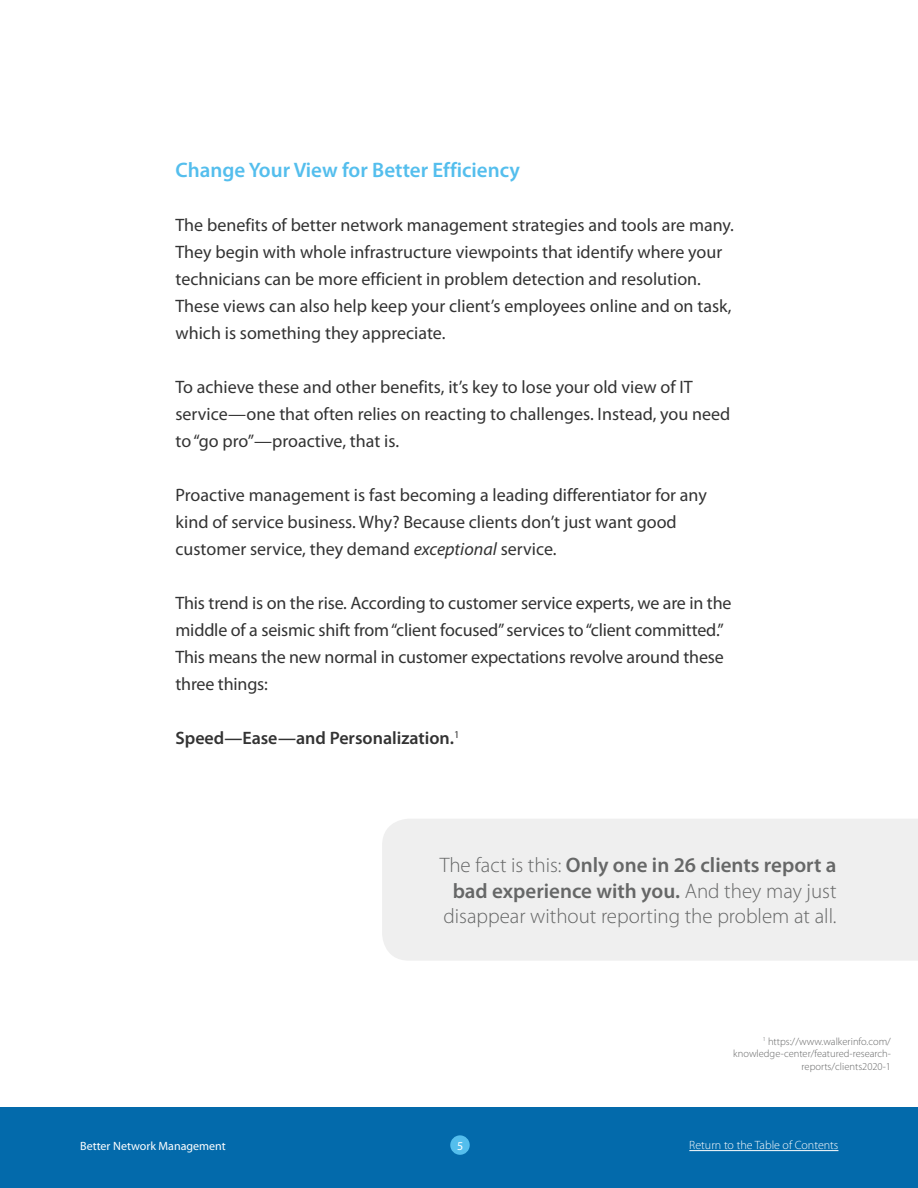
<style>
.page{position:relative;width:918px;height:1188px;background:#fff}
.page>*{position:absolute;margin:0;border:0;box-sizing:border-box;transform-origin:0 0}
.t1{font:300 21px/25.2px "Myriad Pro";color:#666767;text-align:right}
.t2{font:600 21px "Myriad Pro";color:#54beed}
.t3{font:18px/27px "Myriad Pro";color:#333}
.t4{font:600 18px "Myriad Pro";color:#333}
.t5{font:300 12px "Myriad Pro";color:#fff}
.t6{font:12px "Myriad Pro";color:#fff}
.t7{font:300 10.5px/12.6px "Myriad Pro";color:#666767;text-align:right}
.s1{font-style:italic}
.s2{font-weight:600}
</style>
<div class="page">
<div style="left:0;top:1107px;width:918px;height:81px;background:#036aab"></div>
<hr style="left:689px;top:1150px;width:149px;height:1px;background:#fff">
<div style="left:450px;top:1135px;width:20px;height:20px;background:#54beed;border-radius:50%"></div>
<div style="left:382px;top:819px;width:536px;height:142px;background:#efefef"></div>
<p class="t2" style="left:176px;top:157px;width:346px">Change Your View for Better Efficiency</p>
<p class="t3" style="left:176px;top:212px;width:560px">The benefits of better network management strategies and tools are many.<br>They begin with whole infrastructure viewpoints that identify where your technicians can be more efficient in problem detection and resolution.<br>These views can also help keep your client’s employees online and on task, which is something they appreciate.</p>
<p class="t3" style="left:176px;top:374px;width:556px">To achieve these and other benefits, it’s key to lose your old view of IT service—one that often relies on reacting to challenges. Instead, you need to “go pro”—proactive, that is.</p>
<p class="t3" style="left:176px;top:482px;width:533px">Proactive management is fast becoming a leading differentiator for any kind of service business. Why? Because clients don’t just want good customer service, they demand <span class="s1">exceptional</span> service.</p>
<p class="t3" style="left:176px;top:590px;width:558px">This trend is on the rise. According to customer service experts, we are in the middle of a seismic shift from “client focused” services to “client committed.” This means the new normal in customer expectations revolve around these three things:</p>
<p class="t4" style="left:176px;top:727px;width:286px">Speed—Ease—and Personalization.<sup>1</sup></p>
<p class="t1" style="left:440px;top:853px;width:398px">The fact is this: <span class="s2">Only one in 26 clients report a bad experience with you.</span> And they may just disappear without reporting the problem at all.</p>
<p class="t7" style="left:733px;top:1035px;width:159px"><sup>1</sup> https://www.walkerinfo.com/ knowledge-center/featured-research&shy;reports/clients2020-1</p>
<p class="t6" style="left:80px;top:1139px;width:147px">Better Network Management</p>
<p class="t6" style="left:457px;top:1138px;width:8px">5</p>
<p class="t5" style="left:689px;top:1138px;width:151px">Return to the Table of Contents</p>
</div>
